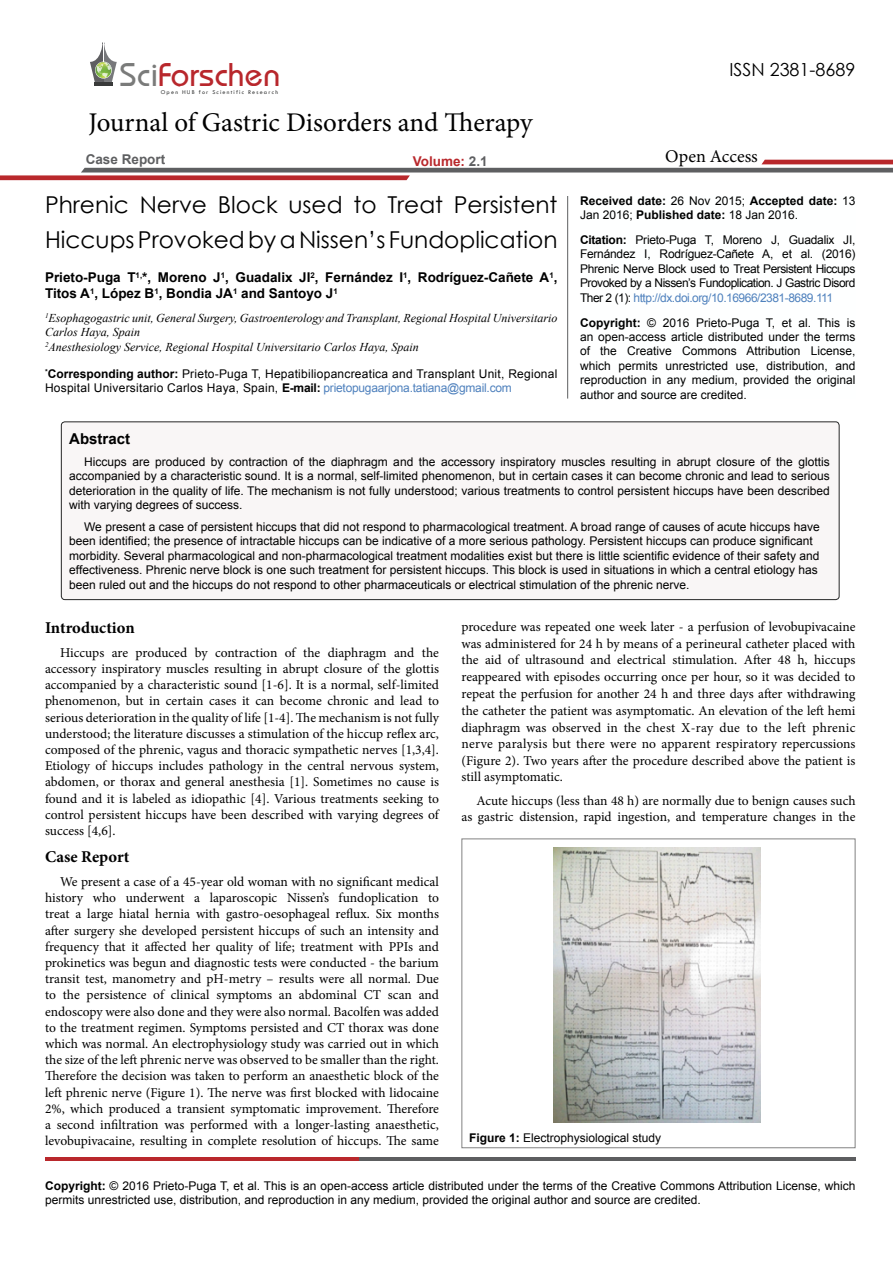
<style>
.page{position:relative;width:893px;height:1263px;background:#fff}
.page>*{position:absolute;margin:0;border:0;box-sizing:border-box;transform-origin:0 0}
.t1{font:34.2px "Opal";color:#b8272c}
.t2{font:27px "Minion Pro";letter-spacing:-.005em;color:#000}
.t3{font:23.25px/34.5px "Century Gothic";color:#000}
.t4{font:18px "Century Gothic";color:#000}
.t5{font:18px "Minion Pro";color:#000}
.List_Paragraph{font:700 16.5px "Minion Pro";color:#000}
.List_Paragraph-2{font:700 15px "Arial";color:#000}
.t6{font:13.5px/16.2px "Minion Pro";color:#000;text-align:justify}
.t7{font:700 13.5px/16.2px "Arial";color:#000}
.t8{font:700 13.5px "Arial";color:#5e5f61}
.t9{font:700 13.5px "Arial";color:#b9282c}
.t10{font:12px/14.4px "Arial";color:#000;text-align:justify}
.t11{font:italic 12px/14.4px "Times New Roman";color:#000}
.t12{font:12px/14.4px "Arial";letter-spacing:.02em;color:#000}
.t13{font:700 12px/14.4px "Arial";color:#000}
.t14{font:6px "Tw Cen";letter-spacing:.2em;color:#393a3a}
.s1{color:#7a7b7a}
.s2{color:#5e5f61}
.s3{font-weight:400}
.s4{font-weight:700}
.s5{color:#4f81bd}
</style>
<div class="page">
<hr style="left:94px;top:82px;width:19px;height:4px;background:#393a3a">
<svg style="left:90px;top:42px;width:27px;height:40px"></svg>
<svg style="left:0;top:160px;width:893px;height:20px"></svg>
<hr style="left:45px;top:1157px;width:314px;height:4px;background:#b9282c">
<hr style="left:359px;top:1157px;width:496px;height:4px;background:#5d5e60">
<hr style="left:567px;top:196px;width:1px;height:203px;background:#5e5f61">
<div style="left:61px;top:422px;width:778px;height:178px;background:#f9f6f6;border-radius:4px"></div>
<div style="left:61px;top:421px;width:778px;height:179px;border:1px solid #272727;border-radius:4px"></div>
<img style="left:554px;top:847px;width:206px;height:276px">
<h1 class="t1" style="left:120px;top:54px;width:162px"><span class="s1">Sci</span>Forschen</h1>
<p class="t14" style="left:161px;top:88px;width:119px">Open HUB for Scientific Research</p>
<h2 class="t2" style="left:88px;top:104px;width:445px">Journal of Gastric Disorders and Therapy</h2>
<p class="t4" style="left:729px;top:57px;width:128px">ISSN 2381-8689</p>
<h3 class="t5" style="left:665px;top:145px;width:94px">Open Access</h3>
<p class="t8" style="left:86px;top:151px;width:81px">Case Report</p>
<p class="t9" style="left:413px;top:152px;width:76px">Volume: <span class="s2">2.1</span></p>
<p class="t3" style="left:45px;top:187px;width:514px">Phrenic Nerve Block used to Treat Persistent<br>Hiccups Provoked by a Nissen’s Fundoplication</p>
<p class="t7" style="left:45px;top:270px;width:514px">Prieto-Puga T<sup>1,</sup>*, Moreno J<sup>1</sup>, Guadalix JI<sup>2</sup>, Fernández I<sup>1</sup>, Rodríguez-Cañete A<sup>1</sup>,<br>Titos A<sup>1</sup>, López B<sup>1</sup>, Bondia JA<sup>1</sup> and Santoyo J<sup>1</sup></p>
<p class="t11" style="left:45px;top:310px;width:514px"><sup>1</sup>Esophagogastric unit, General Surgery, Gastroenterology and Transplant, Regional Hospital Universitario<br>Carlos Haya, Spain</p>
<p class="t11" style="left:45px;top:339px;width:375px"><sup>2</sup>Anesthesiology Service, Regional Hospital Universitario Carlos Haya, Spain</p>
<p class="t13" style="left:580px;top:194px;width:277px">Received date: <span class="s3">26 Nov 2015;</span> Accepted date: <span class="s3">13<br>Jan 2016;</span> Published date: <span class="s3">18 Jan 2016.</span></p>
<p class="t10" style="left:580px;top:233px;width:277px"><span class="s4">Citation:</span> Prieto-Puga T, Moreno J, Guadalix JI, Fernández I, Rodríguez-Cañete A, et al. (2016)<br>Phrenic Nerve Block used to Treat Persistent Hiccups Provoked by a Nissen’s Fundoplication. J Gastric Disord Ther 2 (1): <span class="s5">http://dx.doi.org/10.16966/2381-8689.111</span></p>
<p class="t10" style="left:580px;top:315px;width:277px"><span class="s4">Copyright:</span> © 2016 Prieto-Puga T, et al. This is an open-access article distributed under the terms of the Creative Commons Attribution License, which permits unrestricted use, distribution, and reproduction in any medium, provided the original author and source are credited.</p>
<p class="t12" style="left:45px;top:367px;width:514px"><sup>*</sup><span class="s4">Corresponding author:</span> Prieto-Puga T, Hepatibiliopancreatica and Transplant Unit, Regional<br>Hospital Universitario Carlos Haya, Spain, <span class="s4">E-mail:</span> <span class="s5">prietopugaarjona.tatiana@gmail.com</span></p>
<p class="List_Paragraph-2" style="left:69px;top:429px;width:62px">Abstract</p>
<p class="t10" style="left:69px;top:454px;width:762px;text-indent:15px">Hiccups are produced by contraction of the diaphragm and the accessory inspiratory muscles resulting in abrupt closure of the glottis accompanied by a characteristic sound. It is a normal, self-limited phenomenon, but in certain cases it can become chronic and lead to serious deterioration in the quality of life. The mechanism is not fully understood; various treatments to control persistent hiccups have been described with varying degrees of success.</p>
<p class="t10" style="left:69px;top:520px;width:752px;text-align:left;text-indent:15px">We present a case of persistent hiccups that did not respond to pharmacological treatment. A broad range of causes of acute hiccups have been identified; the presence of intractable hiccups can be indicative of a more serious pathology. Persistent hiccups can produce significant morbidity. Several pharmacological and non-pharmacological treatment modalities exist but there is little scientific evidence of their safety and effectiveness. Phrenic nerve block is one such treatment for persistent hiccups. This block is used in situations in which a central etiology has been ruled out and the hiccups do not respond to other pharmaceuticals or electrical stimulation of the phrenic nerve.</p>
<p class="List_Paragraph" style="left:45px;top:616px;width:91px">Introduction</p>
<p class="t6" style="left:45px;top:644px;width:396px;text-indent:15px">Hiccups are produced by contraction of the diaphragm and the accessory inspiratory muscles resulting in abrupt closure of the glottis accompanied by a characteristic sound [1-6]. It is a normal, self-limited phenomenon, but in certain cases it can become chronic and lead to serious deterioration in the quality of life [1-4]. The mechanism is not fully understood; the literature discusses a stimulation of the hiccup reflex arc, composed of the phrenic, vagus and thoracic sympathetic nerves [1,3,4].<br>Etiology of hiccups includes pathology in the central nervous system, abdomen, or thorax and general anesthesia [1]. Sometimes no cause is found and it is labeled as idiopathic [4]. Various treatments seeking to control persistent hiccups have been described with varying degrees of success [4,6].</p>
<p class="List_Paragraph" style="left:45px;top:845px;width:86px">Case Report</p>
<p class="t6" style="left:45px;top:873px;width:396px;text-indent:15px">We present a case of a 45-year old woman with no significant medical history who underwent a laparoscopic Nissen’s fundoplication to treat a large hiatal hernia with gastro-oesophageal reflux. Six months after surgery she developed persistent hiccups of such an intensity and frequency that it affected her quality of life; treatment with PPIs and prokinetics was begun and diagnostic tests were conducted - the barium transit test, manometry and pH-metry – results were all normal. Due to the persistence of clinical symptoms an abdominal CT scan and endoscopy were also done and they were also normal. Bacolfen was added to the treatment regimen. Symptoms persisted and CT thorax was done which was normal. An electrophysiology study was carried out in which the size of the left phrenic nerve was observed to be smaller than the right.<br>Therefore the decision was taken to perform an anaesthetic block of the left phrenic nerve (Figure 1). The nerve was first blocked with lidocaine 2%, which produced a transient symptomatic improvement. Therefore a second infiltration was performed with a longer-lasting anaesthetic, levobupivacaine, resulting in complete resolution of hiccups. The same</p>
<p class="t6" style="left:461px;top:618px;width:396px;line-height:16.8px">procedure was repeated one week later - a perfusion of levobupivacaine was administered for 24 h by means of a perineural catheter placed with the aid of ultrasound and electrical stimulation. After 48 h, hiccups reappeared with episodes occurring once per hour, so it was decided to repeat the perfusion for another 24 h and three days after withdrawing the catheter the patient was asymptomatic. An elevation of the left hemi diaphragm was observed in the chest X-ray due to the left phrenic nerve paralysis but there were no apparent respiratory repercussions (Figure 2). Two years after the procedure described above the patient is still asymptomatic.</p>
<p class="t6" style="left:461px;top:793px;width:396px;text-align:right">Acute hiccups (less than 48 h) are normally due to benign causes such<br>as gastric distension, rapid ingestion, and temperature changes in the</p>
<p class="t10" style="left:469px;top:1131px;width:194px"><span class="s4">Figure 1:</span> Electrophysiological study</p>
<p class="t10" style="left:45px;top:1178px;width:812px"><span class="s4">Copyright:</span> © 2016 Prieto-Puga T, et al. This is an open-access article distributed under the terms of the Creative Commons Attribution License, which permits unrestricted use, distribution, and reproduction in any medium, provided the original author and source are credited.</p>
</div>
